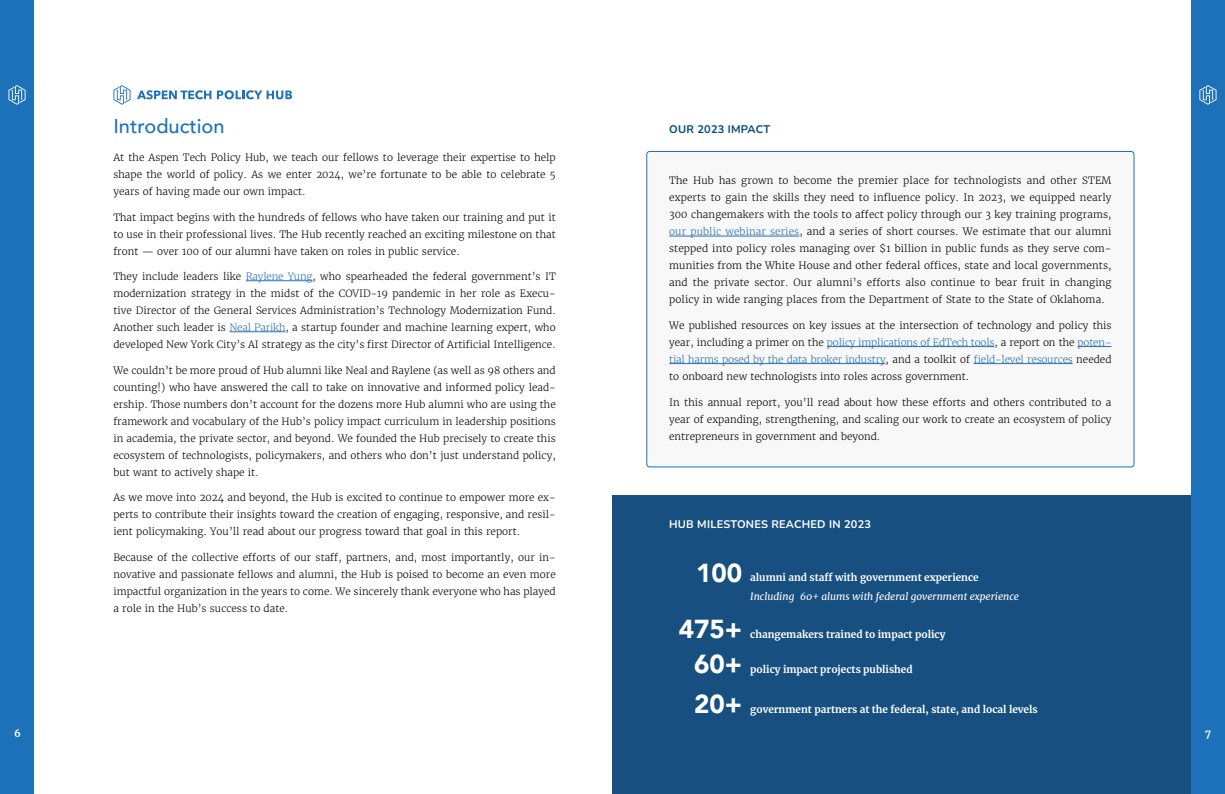
<style>
.page{position:relative;width:1225px;height:794px;background:#fff}
.page>*{position:absolute;margin:0;border:0;box-sizing:border-box;transform-origin:0 0}
.t1{font:900 26px "Avenir";color:#fff}
.t2{font:500 20px "Avenir";color:#1d71b8}
.t3{font:700 11px "Nunito";letter-spacing:.02em;color:#fff}
.t4{font:700 11px "Nunito";letter-spacing:.02em;color:#00497b}
.t5{font:300 10px/17px "Merriweather";color:#000;text-align:justify}
.t6{font:700 10px "Merriweather";color:#fff}
.t7{font:italic 10px "Merriweather";color:#fff}
.s1{color:#2770b7}
</style>
<div class="page">
<div style="left:1191px;top:0;width:34px;height:794px;background:#1d71b8"></div>
<svg style="left:1199px;top:85px;width:17px;height:20px"></svg>
<div style="left:0;top:0;width:34px;height:794px;background:#1d71b8"></div>
<svg style="left:8px;top:85px;width:18px;height:20px"></svg>
<div style="left:647px;top:151px;width:487px;height:316px;background:#f8f8f8;border-radius:3px"></div>
<div style="left:646px;top:151px;width:488px;height:316px;border:1px solid #1d71b8;border-radius:3px"></div>
<svg style="left:113px;top:85px;width:17px;height:20px"></svg>
<svg style="left:137px;top:90px;width:74px;height:9px"></svg>
<svg style="left:217px;top:90px;width:75px;height:9px"></svg>
<hr style="left:246px;top:280px;width:66px;height:1px;background:#2770b7">
<hr style="left:229px;top:331px;width:56px;height:1px;background:#2770b7">
<hr style="left:669px;top:236px;width:130px;height:1px;background:#2770b7">
<hr style="left:827px;top:346px;width:167px;height:1px;background:#2770b7">
<hr style="left:1077px;top:346px;width:34px;height:1px;background:#2770b7">
<hr style="left:669px;top:363px;width:216px;height:1px;background:#2770b7">
<hr style="left:973px;top:363px;width:99px;height:1px;background:#2770b7">
<div style="left:612px;top:495px;width:579px;height:299px;background:#174f81"></div>
<h2 class="t2" style="left:113px;top:109px;width:113px">Introduction</h2>
<p class="t5" style="left:113px;top:149px;width:444px">At the Aspen Tech Policy Hub, we teach our fellows to leverage their expertise to help shape the world of policy. As we enter 2024, we’re fortunate to be able to celebrate 5 years of having made our own impact.</p>
<p class="t5" style="left:113px;top:208px;width:444px">That impact begins with the hundreds of fellows who have taken our training and put it to use in their professional lives. The Hub recently reached an exciting milestone on that front — over 100 of our alumni have taken on roles in public service.</p>
<p class="t5" style="left:113px;top:268px;width:444px">They include leaders like <span class="s1">Raylene Yung</span>, who spearheaded the federal government’s IT modernization strategy in the midst of the COVID-19 pandemic in her role as Execu&shy;tive Director of the General Services Administration’s Technology Modernization Fund.<br>Another such leader is <span class="s1">Neal Parikh</span>, a startup founder and machine learning expert, who developed New York City’s AI strategy as the city’s first Director of Artificial Intelligence.</p>
<p class="t5" style="left:113px;top:361px;width:444px">We couldn’t be more proud of Hub alumni like Neal and Raylene (as well as 98 others and counting!) who have answered the call to take on innovative and informed policy lead&shy;ership. Those numbers don’t account for the dozens more Hub alumni who are using the framework and vocabulary of the Hub’s policy impact curriculum in leadership positions in academia, the private sector, and beyond. We founded the Hub precisely to create this ecosystem of technologists, policymakers, and others who don’t just understand policy, but want to actively shape it.</p>
<p class="t5" style="left:113px;top:489px;width:444px">As we move into 2024 and beyond, the Hub is excited to continue to empower more ex&shy;perts to contribute their insights toward the creation of engaging, responsive, and resil&shy;ient policymaking. You’ll read about our progress toward that goal in this report.</p>
<p class="t5" style="left:113px;top:548px;width:444px">Because of the collective efforts of our staff, partners, and, most importantly, our in&shy;novative and passionate fellows and alumni, the Hub is poised to become an even more impactful organization in the years to come. We sincerely thank everyone who has played a role in the Hub’s success to date.</p>
<p class="t4" style="left:669px;top:122px;width:102px">OUR 2023 IMPACT</p>
<p class="t5" style="left:669px;top:172px;width:444px">The Hub has grown to become the premier place for technologists and other STEM experts to gain the skills they need to influence policy. In 2023, we equipped nearly 300 changemakers with the tools to affect policy through our 3 key training programs, <span class="s1">our public webinar series</span>, and a series of short courses. We estimate that our alumni stepped into policy roles managing over $1 billion in public funds as they serve com&shy;munities from the White House and other federal offices, state and local governments, and the private sector. Our alumni’s efforts also continue to bear fruit in changing policy in wide ranging places from the Department of State to the State of Oklahoma.</p>
<p class="t5" style="left:669px;top:317px;width:444px">We published resources on key issues at the intersection of technology and policy this year, including a primer on the <span class="s1">policy implications of EdTech tools</span>, a report on the <span class="s1">poten&shy;tial harms posed by the data broker industry</span>, and a toolkit of <span class="s1">field-level resources</span> needed to onboard new technologists into roles across government.</p>
<p class="t5" style="left:669px;top:393px;width:444px">In this annual report, you’ll read about how these efforts and others contributed to a year of expanding, strengthening, and scaling our work to create an ecosystem of policy entrepreneurs in government and beyond.</p>
<p class="t3" style="left:669px;top:516px;width:203px">HUB MILESTONES REACHED IN 2023</p>
<h1 class="t1" style="left:696px;top:550px;width:48px">100</h1>
<p class="t6" style="left:750px;top:570px;width:230px">alumni and staff with government experience</p>
<p class="t7" style="left:750px;top:589px;width:270px">Including 60+ alums with federal government experience</p>
<h1 class="t1" style="left:678px;top:606px;width:65px">475+</h1>
<p class="t6" style="left:750px;top:627px;width:197px">changemakers trained to impact policy</p>
<h1 class="t1" style="left:694px;top:641px;width:50px">60+</h1>
<p class="t6" style="left:750px;top:662px;width:164px">policy impact projects published</p>
<h1 class="t1" style="left:694px;top:681px;width:50px">20+</h1>
<p class="t6" style="left:750px;top:702px;width:289px">government partners at the federal, state, and local levels</p>
<p class="t6" style="left:14px;top:726px;width:8px">6</p>
<p class="t6" style="left:1205px;top:726px;width:7px">7</p>
</div>
